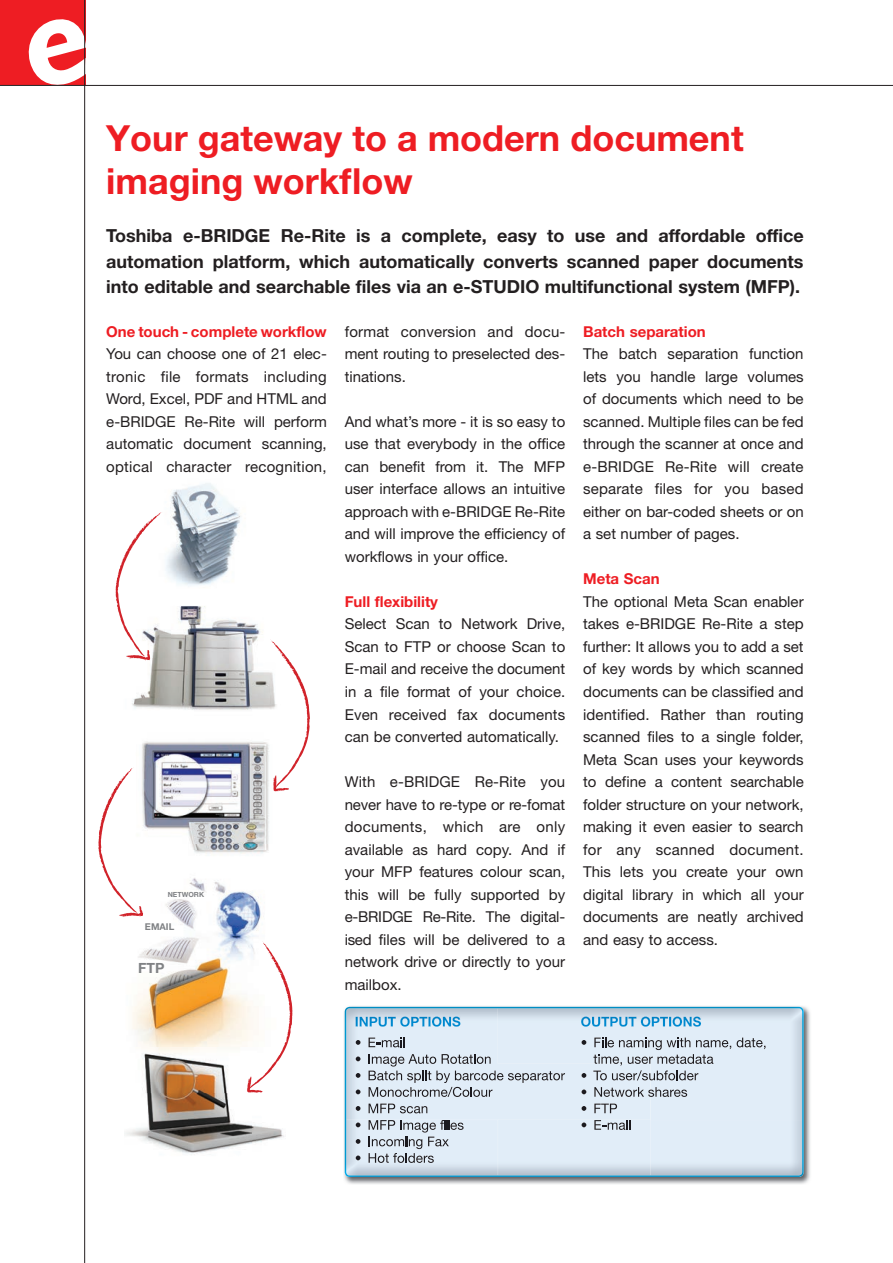
<style>
.page{position:relative;width:893px;height:1263px;background:#fff}
.page>*{position:absolute;margin:0;border:0;box-sizing:border-box;transform-origin:0 0}
.t1{font:700 36px/43.2px "Helvetica Neue LT Pro";color:#ee1d23}
.t2{font:700 18px/25.5px "Helvetica Neue LT Pro";color:#231f20;text-align:justify}
.t3{font:15px/22.5px "Helvetica Neue LT Pro";color:#231f20;text-align:justify}
.t4{font:700 15px "Helvetica Neue LT Pro";color:#ee1d23}
.t5{font:700 14.1px "Helvetica Neue LT Pro";color:#808285}
.t6{font:700 9.45px "Helvetica Neue LT Pro";color:#808285}
.t7{font:700 7.05px "Helvetica Neue LT Pro";color:#808285}
</style>
<div class="page">
<div style="left:0;top:0;width:85px;height:85px;background:#ee1d23"></div>
<svg style="left:25px;top:19px;width:59px;height:66px"></svg>
<hr style="left:0;top:85px;width:893px;height:1px;background:#231f20">
<img style="left:344px;top:1006px;width:466px;height:178px">
<img style="left:345px;top:1007px;width:459px;height:170px">
<img style="left:132px;top:878px;width:130px;height:170px">
<img style="left:251px;top:1125px;width:33px;height:19px">
<img style="left:124px;top:1093px;width:127px;height:62px">
<img style="left:142px;top:1048px;width:85px;height:45px">
<img style="left:132px;top:606px;width:138px;height:239px">
<img style="left:192px;top:845px;width:77px;height:9px">
<img style="left:166px;top:483px;width:75px;height:103px">
<svg style="left:115px;top:512px;width:48px;height:149px"></svg>
<svg style="left:98px;top:767px;width:48px;height:150px"></svg>
<svg style="left:270px;top:639px;width:40px;height:153px"></svg>
<svg style="left:247px;top:941px;width:45px;height:152px"></svg>
<hr style="left:84px;top:0;width:1px;height:1263px;background:#231f20">
<h1 class="t1" style="left:106px;top:116px;width:639px">Your gateway to a modern document imaging workflow</h1>
<p class="t2" style="left:106px;top:223px;width:699px">Toshiba e-BRIDGE Re-Rite is a complete, easy to use and affordable office automation platform, which automatically converts scanned paper documents into editable and searchable files via an e-STUDIO multifunctional system (MFP).</p>
<p class="t4" style="left:106px;top:322px;width:222px">One touch - complete workflow</p>
<p class="t3" style="left:106px;top:342px;width:222px">You can choose one of 21 elec&shy;tronic file formats including Word, Excel, PDF and HTML and e-BRIDGE Re-Rite will perform automatic document scanning, optical character recognition,</p>
<p class="t7" style="left:168px;top:889px;width:38px">NETWORK</p>
<p class="t6" style="left:145px;top:921px;width:31px">EMAIL</p>
<p class="t5" style="left:138px;top:959px;width:28px">FTP</p>
<p class="t3" style="left:345px;top:320px;width:222px">format conversion and docu&shy;ment routing to preselected des&shy;tinations.</p>
<p class="t3" style="left:345px;top:410px;width:222px">And what’s more - it is so easy to use that everybody in the office can benefit from it. The MFP user interface allows an intuitive approach with e-BRIDGE Re-Rite and will improve the efficiency of workflows in your office.</p>
<p class="t4" style="left:345px;top:592px;width:95px">Full flexibility</p>
<p class="t3" style="left:345px;top:612px;width:222px">Select Scan to Network Drive, Scan to FTP or choose Scan to E-mail and receive the document in a file format of your choice.<br>Even received fax documents can be converted automatically.</p>
<p class="t3" style="left:345px;top:770px;width:222px">With e-BRIDGE Re-Rite you never have to re-type or re-fomat documents, which are only available as hard copy. And if your MFP features colour scan, this will be fully supported by e-BRIDGE Re-Rite. The digital&shy;ised files will be delivered to a network drive or directly to your mailbox.</p>
<p class="t4" style="left:583px;top:322px;width:124px">Batch separation</p>
<p class="t3" style="left:583px;top:342px;width:222px">The batch separation function lets you handle large volumes of documents which need to be scanned. Multiple files can be fed through the scanner at once and e-BRIDGE Re-Rite will create separate files for you based either on bar-coded sheets or on a set number of pages.</p>
<p class="t4" style="left:583px;top:570px;width:78px">Meta Scan</p>
<p class="t3" style="left:583px;top:590px;width:222px">The optional Meta Scan enabler takes e-BRIDGE Re-Rite a step further: It allows you to add a set of key words by which scanned documents can be classified and identified. Rather than routing scanned files to a single folder, Meta Scan uses your keywords to define a content searchable folder structure on your network, making it even easier to search for any scanned document.<br>This lets you create your own digital library in which all your documents are neatly archived and easy to access.</p>
</div>
